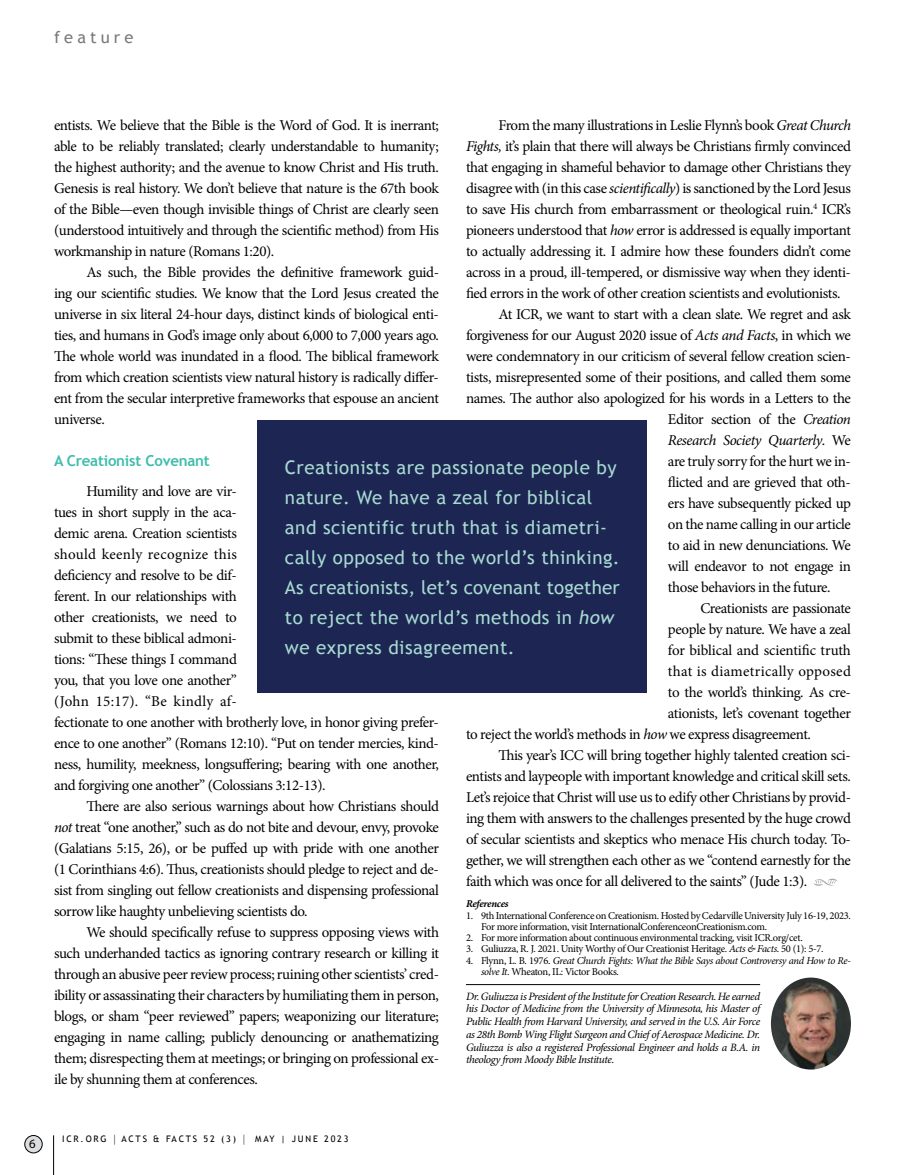
<style>
.page{position:relative;width:905px;height:1175px;background:#fff}
.page>*{position:absolute;margin:0;border:0;box-sizing:border-box;transform-origin:0 0}
.t1{font:18.75px/30px "Trebuchet MS";letter-spacing:.025em;color:#a7dbd2}
.t2{font:16.5px "Trebuchet MS";letter-spacing:.25em;color:#77787b}
.t3{font:15px/21px "Minion Pro";letter-spacing:-.03em;color:#000;text-align:justify}
.t4{font:15px "Minion Pro";letter-spacing:-.01em;color:#000}
.t5{font:italic 15px "Minion Pro";letter-spacing:-.03em;color:#000}
.t6{font:15px "Minion Pro";letter-spacing:.02em;color:#000}
.t7{font:700 15px "Trebuchet MS";letter-spacing:-.015em;color:#3ebdad}
.t8{font:12.75px "Myriad Pro";color:#000}
.t9{font:italic 11.25px/12.8px "Minion Pro";letter-spacing:-.035em;color:#000;text-align:justify}
.t10{font:10.5px/11.2px "Minion Pro";letter-spacing:-.03em;color:#000}
.t11{font:italic 10.5px/11.2px "Minion Pro";letter-spacing:-.04em;color:#000}
.t12{font:italic 700 10.5px "Minion Pro";letter-spacing:-.03em;color:#000}
.t13{font:9px "Trebuchet MS";letter-spacing:.2em;color:#000}
.s1{font-style:italic}
.s2{font-style:normal}
.s3{font-size:12.15px}
</style>
<div class="page">
<div style="left:25px;top:1135px;width:17px;height:17px;background:#dcddde;border-radius:50%"></div>
<div style="left:25px;top:1135px;width:17px;height:18px;border:1px solid #000;border-radius:50%"></div>
<hr style="left:53px;top:1135px;width:1px;height:39px;background:#000">
<hr style="left:466px;top:984px;width:294px;height:1px;background:#000">
<img style="left:771px;top:977px;width:79px;height:92px">
<div style="left:258px;top:420px;width:389px;height:273px;background:#1d2552"></div>
<svg style="left:813px;top:878px;width:24px;height:8px"></svg>
<p class="t2" style="left:54px;top:27px;width:81px">feature</p>
<p class="t8" style="left:29px;top:1136px;width:8px">6</p>
<p class="t3" style="left:54px;top:115px;width:386px">entists. We believe that the Bible is the Word of God. It is inerrant; able to be reliably translated; clearly understandable to humanity; the highest authority; and the avenue to know Christ and His truth.<br>Genesis is real history. We don’t believe that nature is the 67th book of the Bible—even though invisible things of Christ are clearly seen (understood intuitively and through the scientific method) from His workmanship in nature (Romans 1:20).</p>
<p class="t3" style="left:54px;top:262px;width:386px;text-indent:32px">As such, the Bible provides the definitive framework guid&shy;ing our scientific studies. We know that the Lord Jesus created the universe in six literal 24-hour days, distinct kinds of biological enti&shy;ties, and humans in God’s image only about 6,000 to 7,000 years ago.<br>The whole world was inundated in a flood. The biblical framework from which creation scientists view natural history is radically differ&shy;ent from the secular interpretive frameworks that espouse an ancient universe.</p>
<p class="t7" style="left:54px;top:451px;width:157px">A Creationist Covenant</p>
<p class="t3" style="left:54px;top:481px;width:386px;text-align:left;text-indent:32px">Humility and love are vir-<br>tues in short supply in the aca-<br>demic arena. Creation scientists<br>should keenly recognize this<br>deficiency and resolve to be dif-<br>ferent. In our relationships with<br>other creationists, we need to<br>submit to these biblical admoni-<br>tions: “These things I command<br>you, that you love one another”<br>(John 15:17). “Be kindly af-<br>fectionate to one another with brotherly love, in honor giving prefer&shy;ence to one another” (Romans 12:10). “Put on tender mercies, kind&shy;ness, humility, meekness, longsuffering; bearing with one another, and forgiving one another” (Colossians 3:12-13).</p>
<p class="t3" style="left:54px;top:796px;width:386px;text-indent:32px">There are also serious warnings about how Christians should <span class="s1">not</span> treat “one another,” such as do not bite and devour, envy, provoke (Galatians 5:15, 26), or be puffed up with pride with one another (1 Corinthians 4:6). Thus, creationists should pledge to reject and de&shy;sist from singling out fellow creationists and dispensing professional sorrow like haughty unbelieving scientists do.</p>
<p class="t3" style="left:54px;top:922px;width:386px;text-indent:32px">We should specifically refuse to suppress opposing views with such underhanded tactics as ignoring contrary research or killing it through an abusive peer review process; ruining other scientists’ cred&shy;ibility or assassinating their characters by humiliating them in person, blogs, or sham “peer reviewed” papers; weaponizing our literature; engaging in name calling; publicly denouncing or anathematizing them; disrespecting them at meetings; or bringing on professional ex&shy;ile by shunning them at conferences.</p>
<p class="t3" style="left:498px;top:115px;width:354px">From the many illustrations in Leslie Flynn’s book <span class="s1">Great Church</span></p>
<p class="t3" style="left:466px;top:136px;width:386px"><span class="s1">Fights,</span> it’s plain that there will always be Christians firmly convinced</p>
<p class="t3" style="left:466px;top:157px;width:386px">that engaging in shameful behavior to damage other Christians they</p>
<p class="t3" style="left:466px;top:178px;width:386px">disagree with (in this case <span class="s1">scientifically</span>) is sanctioned by the Lord Jesus</p>
<p class="t3" style="left:466px;top:199px;width:386px">to save His church from embarrassment or theological ruin.<sup>4</sup> ICR’s</p>
<p class="t3" style="left:466px;top:220px;width:386px">pioneers understood that <span class="s1">how</span> error is addressed is equally important</p>
<p class="t3" style="left:466px;top:241px;width:386px">to actually addressing it. I admire how these founders didn’t come</p>
<p class="t3" style="left:466px;top:262px;width:386px">across in a proud, ill-tempered, or dismissive way when they identi-</p>
<p class="t3" style="left:466px;top:283px;width:376px">fied errors in the work of other creation scientists and evolutionists.</p>
<p class="t3" style="left:498px;top:304px;width:354px">At ICR, we want to start with a clean slate. We regret and ask</p>
<p class="t3" style="left:466px;top:325px;width:386px">forgiveness for our August 2020 issue of <span class="s1">Acts and Facts</span>, in which we</p>
<p class="t3" style="left:466px;top:346px;width:386px">were condemnatory in our criticism of several fellow creation scien-</p>
<p class="t3" style="left:466px;top:367px;width:386px">tists, misrepresented some of their positions, and called them some</p>
<p class="t3" style="left:466px;top:388px;width:386px">names. The author also apologized for his words in a Letters to the</p>
<p class="t3" style="left:668px;top:409px;width:184px">Editor section of the <span class="s1">Creation</span></p>
<p class="t5" style="left:668px;top:430px;width:184px">Research Society Quarterly<span class="s2">. We</span></p>
<p class="t3" style="left:668px;top:451px;width:184px">are truly sorry for the hurt we in-</p>
<p class="t3" style="left:668px;top:472px;width:184px">flicted and are grieved that oth-</p>
<p class="t3" style="left:668px;top:493px;width:184px">ers have subsequently picked up</p>
<p class="t3" style="left:668px;top:514px;width:184px">on the name calling in our article</p>
<p class="t3" style="left:668px;top:535px;width:184px">to aid in new denunciations. We</p>
<p class="t3" style="left:668px;top:556px;width:184px">will endeavor to not engage in</p>
<p class="t3" style="left:668px;top:577px;width:164px">those behaviors in the future.</p>
<p class="t3" style="left:700px;top:598px;width:152px">Creationists are passionate</p>
<p class="t3" style="left:668px;top:619px;width:184px">people by nature. We have a zeal</p>
<p class="t4" style="left:668px;top:640px;width:184px">for biblical and scientific truth</p>
<p class="t6" style="left:668px;top:661px;width:184px">that is diametrically opposed</p>
<p class="t3" style="left:668px;top:682px;width:184px">to the world’s thinking. As cre-</p>
<p class="t3" style="left:668px;top:703px;width:184px">ationists, let’s covenant together</p>
<p class="t3" style="left:466px;top:724px;width:346px">to reject the world’s methods in <span class="s1">how</span> we express disagreement.</p>
<p class="t3" style="left:498px;top:745px;width:354px">This year’s ICC will bring together highly talented creation sci-</p>
<p class="t3" style="left:466px;top:766px;width:386px">entists and laypeople with important knowledge and critical skill sets.</p>
<p class="t3" style="left:466px;top:787px;width:386px">Let’s rejoice that Christ will use us to edify other Christians by provid-</p>
<p class="t3" style="left:466px;top:808px;width:386px">ing them with answers to the challenges presented by the huge crowd</p>
<p class="t3" style="left:466px;top:829px;width:386px">of secular scientists and skeptics who menace His church today. To-</p>
<p class="t3" style="left:466px;top:850px;width:386px">gether, we will strengthen each other as we “contend earnestly for the</p>
<p class="t3" style="left:466px;top:871px;width:343px">faith which was once for all delivered to the saints” (Jude 1:3).</p>
<p class="t12" style="left:466px;top:896px;width:44px">References</p>
<p class="t10" style="left:481px;top:909px;width:371px;text-indent:-15px">1. 9th International Conference on Creationism. Hosted by Cedarville University July 16-19, 2023.<br>For more information, visit InternationalConferenceonCreationism.com.</p>
<p class="t10" style="left:466px;top:932px;width:338px">2. For more information about continuous environmental tracking, visit ICR.org/cet.</p>
<p class="t10" style="left:466px;top:943px;width:359px">3. Guliuzza, R. J. 2021. Unity Worthy of Our Creationist Heritage. <span class="s1">Acts &amp; Facts</span>. 50 (1): 5-7.</p>
<p class="t11" style="left:481px;top:954px;width:371px;text-indent:-15px"><span class="s2">4. Flynn, L. B. 1976.</span> Great Church Fights: What the Bible Says about Controversy and How to Re&shy;solve It<span class="s2">. Wheaton, IL: Victor Books.</span></p>
<p class="t9" style="left:466px;top:989px;width:296px">Dr. Guliuzza is President of the Institute for Creation Research. He earned his Doctor of Medicine from the University of Minnesota, his Master of Public Health from Harvard University, and served in the U.S. Air Force as 28th Bomb Wing Flight Surgeon and Chief of Aerospace Medicine. Dr.<br>Guliuzza is also a registered Professional Engineer and holds a B.A. in theology from Moody Bible Institute.</p>
<p class="t1" style="left:285px;top:452px;width:336px">Creationists are passionate people by nature. We have a zeal for biblical and scientific truth that is diametri&shy;cally opposed to the world’s thinking.<br>As creationists, let’s covenant together to reject the world’s methods in <span class="s1">how </span>we express disagreement.</p>
<p class="t13" style="left:62px;top:1133px;width:288px">ICR.ORG <span class="s3">|</span> ACTS &amp; FACTS 52 (3) <span class="s3">|</span> MAY | JUNE 2023</p>
</div>
